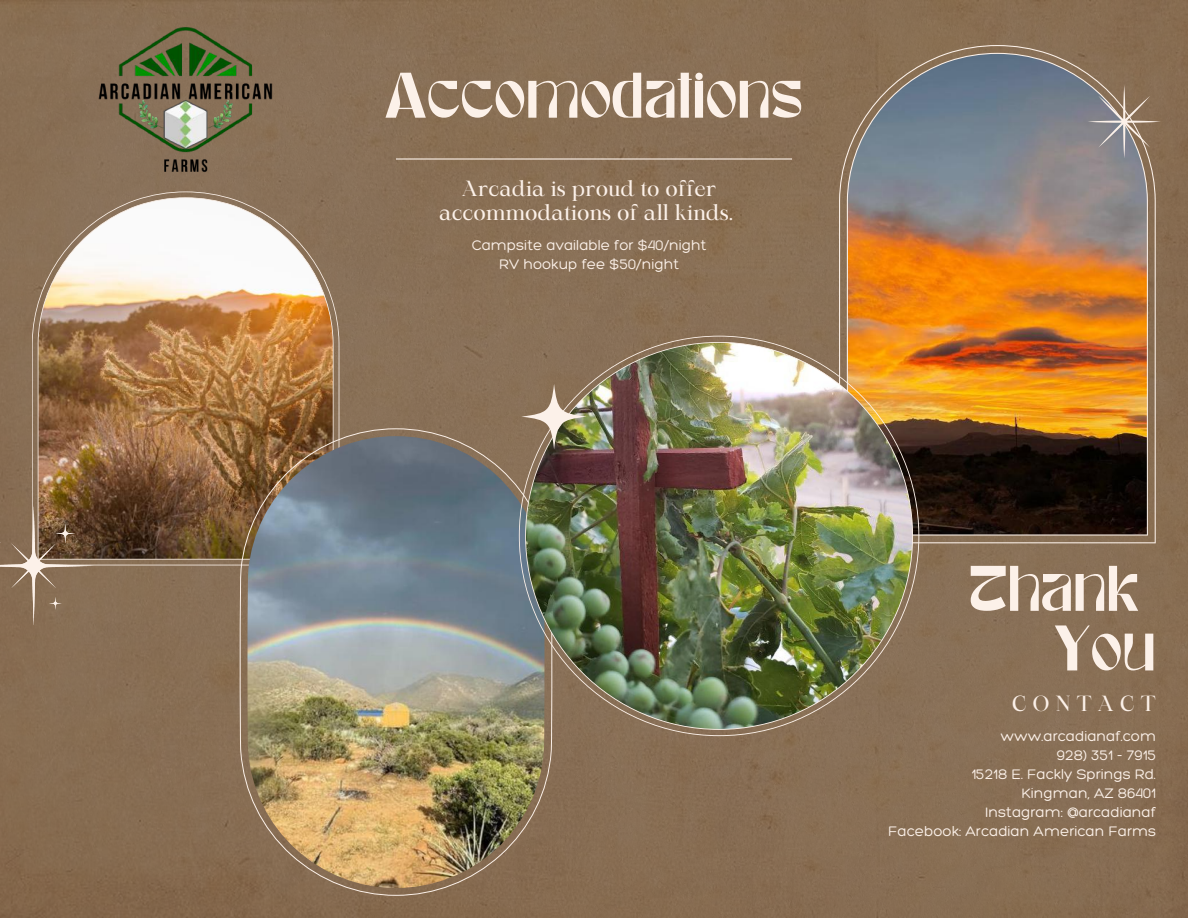
<style>
.page{position:relative;width:1188px;height:918px;background:#886f54}
.page>*{position:absolute;margin:0;border:0;box-sizing:border-box;transform-origin:0 0}
.t1{font:60px/59.7px "NOVE Sans Serif";letter-spacing:-.01em;color:#fcf1e9;text-align:right}
.t2{font:21px/24.8px "Maharlika";color:#fcf1e9;text-align:center}
.t3{font:21px "Maharlika";letter-spacing:.28em;color:#fcf1e9}
.t4{font:300 15px/19.2px "Hero";color:#fcf1e9;text-align:center}
</style>
<div class="page">
<img style="left:32px;top:191px;width:307px;height:374px">
<img style="left:839px;top:45px;width:317px;height:498px">
<svg style="left:239px;top:428px;width:314px;height:468px;background:#896d52"></svg>
<img style="left:247px;top:436px;width:298px;height:452px">
<img style="left:519px;top:336px;width:400px;height:400px">
<img style="left:521px;top:384px;width:66px;height:65px">
<svg style="left:0;top:506px;width:93px;height:119px;background:#886e56"></svg>
<svg style="left:1088px;top:85px;width:73px;height:73px;background:#92847a"></svg>
<hr style="left:396px;top:158px;width:396px;height:2px;background:#fcf1e9">
<img style="left:90px;top:0;width:191px;height:191px">
<h1 class="t1" style="left:384px;top:73px;width:421px">Accomodations</h1>
<h2 class="t2" style="left:439px;top:178px;width:296px">Arcadia is proud to offer accommodations of all kinds.</h2>
<p class="t4" style="left:472px;top:235px;width:236px">Campsite available for $40/night<br>RV hookup fee $50/night</p>
<h1 class="t1" style="left:968px;top:566px;width:189px">Thank<br>You</h1>
<h2 class="t3" style="left:1012px;top:695px;width:146px">CONTACT</h2>
<p class="t4" style="left:888px;top:726px;width:269px;text-align:right">www.arcadianaf.com<br>928) 351 - 7915<br>15218 E. Fackly Springs Rd.<br>Kingman, AZ 86401<br>Instagram: @arcadianaf<br>Facebook: Arcadian American Farms</p>
</div>
